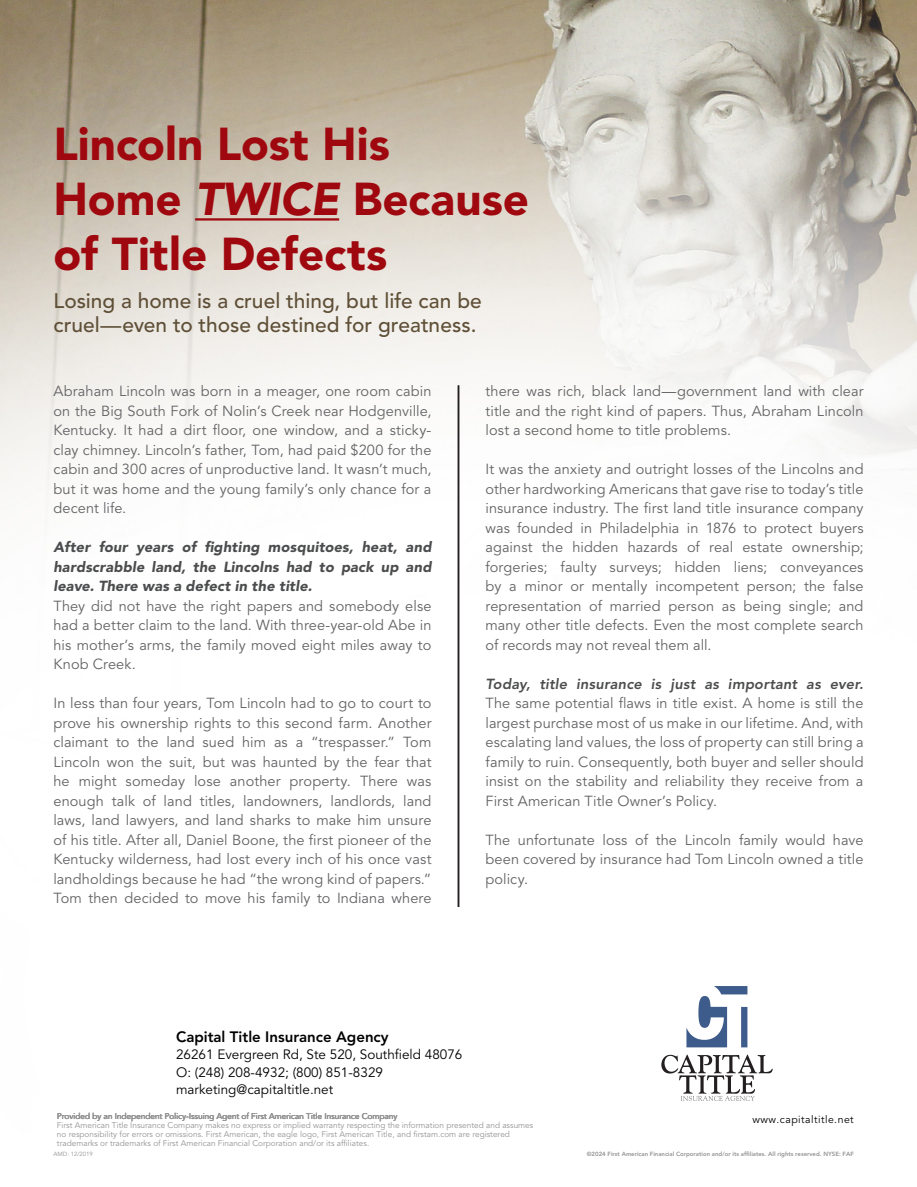
<style>
.page{position:relative;width:917px;height:1187px;background:#fff}
.page>*{position:absolute;margin:0;border:0;box-sizing:border-box;transform-origin:0 0}
.t1{font:900 45.75px/54.9px "Avenir LT Std";color:#9f080e}
.t2{font:500 20.85px/24.5px "Avenir LT Std";color:#5f4f37}
.t3{font:800 15px "Avenir LT Std";color:#000}
.t4{font:14.55px/19.5px "Avenir LT Std";letter-spacing:.005em;color:#636366;text-align:justify}
.t5{font:italic 900 14.55px/19.5px "Avenir LT Std";letter-spacing:.01em;color:#4b4c4d;text-align:justify}
.t6{font:italic 800 14.55px "Avenir LT Std";letter-spacing:.01em;color:#4b4c4d}
.t7{font:13.5px/17.5px "Avenir LT Std";color:#000}
.t8{font:10.5px "Avenir LT Std";letter-spacing:.045em;color:#000}
.t9{font:8.25px/9px "Avenir LT Std";color:#939395}
.t10{font:800 6px "Avenir LT Std";color:#939395}
.t11{font:6px "Avenir LT Std";color:#939395}
.s1{font-style:italic}
</style>
<div class="page">
<img style="left:0;top:0;width:917px;height:1101px">
<hr style="left:458px;top:385px;width:1px;height:522px;background:#231f20">
<hr style="left:195px;top:218px;width:144px;height:3px;background:#9f080e">
<img style="left:661px;top:987px;width:112px;height:113px">
<div style="left:57px;top:957px;width:111px;height:141px;background:#fff"></div>
<h1 class="t1" style="left:53px;top:116px;width:477px">Lincoln Lost His<br>Home <span class="s1">TWICE</span> Because of Title Defects</h1>
<h2 class="t2" style="left:53px;top:289px;width:430px">Losing a home is a cruel thing, but life can be cruel—even to those destined for greatness.</h2>
<p class="t4" style="left:53px;top:382px;width:380px">Abraham Lincoln was born in a meager, one room cabin on the Big South Fork of Nolin’s Creek near Hodgenville, Kentucky. It had a dirt floor, one window, and a sticky&shy;clay chimney. Lincoln’s father, Tom, had paid $200 for the cabin and 300 acres of unproductive land. It wasn’t much, but it was home and the young family’s only chance for a decent life.</p>
<p class="t5" style="left:53px;top:538px;width:380px">After four years of fighting mosquitoes, heat, and hardscrabble land, the Lincolns had to pack up and leave. There was a defect in the title.</p>
<p class="t4" style="left:53px;top:597px;width:380px">They did not have the right papers and somebody else had a better claim to the land. With three-year-old Abe in his mother’s arms, the family moved eight miles away to Knob Creek.</p>
<p class="t4" style="left:53px;top:694px;width:380px">In less than four years, Tom Lincoln had to go to court to prove his ownership rights to this second farm. Another claimant to the land sued him as a “trespasser.” Tom Lincoln won the suit, but was haunted by the fear that he might someday lose another property. There was enough talk of land titles, landowners, landlords, land laws, land lawyers, and land sharks to make him unsure of his title. After all, Daniel Boone, the first pioneer of the Kentucky wilderness, had lost every inch of his once vast landholdings because he had “the wrong kind of papers.” Tom then decided to move his family to Indiana where</p>
<p class="t4" style="left:485px;top:382px;width:379px">there was rich, black land—government land with clear title and the right kind of papers. Thus, Abraham Lincoln lost a second home to title problems.</p>
<p class="t4" style="left:485px;top:460px;width:380px">It was the anxiety and outright losses of the Lincolns and other hardworking Americans that gave rise to today’s title insurance industry. The first land title insurance company was founded in Philadelphia in 1876 to protect buyers against the hidden hazards of real estate ownership; forgeries; faulty surveys; hidden liens; conveyances by a minor or mentally incompetent person; the false representation of married person as being single; and many other title defects. Even the most complete search of records may not reveal them all.</p>
<p class="t6" style="left:485px;top:675px;width:379px">Today, title insurance is just as important as ever.</p>
<p class="t4" style="left:485px;top:694px;width:380px">The same potential flaws in title exist. A home is still the largest purchase most of us make in our lifetime. And, with escalating land values, the loss of property can still bring a family to ruin. Consequently, both buyer and seller should insist on the stability and reliability they receive from a First American Title Owner’s Policy.</p>
<p class="t4" style="left:485px;top:831px;width:380px">The unfortunate loss of the Lincoln family would have been covered by insurance had Tom Lincoln owned a title policy.</p>
<p class="t3" style="left:176px;top:1028px;width:214px">Capital Title Insurance Agency</p>
<p class="t7" style="left:176px;top:1046px;width:288px">26261 Evergreen Rd, Ste 520, Southfield 48076<br>O: (248) 208-4932; (800) 851-8329</p>
<p class="t7" style="left:176px;top:1081px;width:159px">marketing@capitaltitle.net</p>
<p class="t9" style="left:57px;top:1112px;width:478px">Provided by an Independent Policy-Issuing Agent of First American Title Insurance Company<br>First American Title Insurance Company makes no express or implied warranty respecting the information presented and assumes no responsibility for errors or omissions. First American, the eagle logo, First American Title, and firstam.com are registered trademarks or trademarks of First American Financial Corporation and/or its affiliates.</p>
<p class="t11" style="left:53px;top:1151px;width:41px">AMD: 12/2019</p>
<p class="t8" style="left:752px;top:1113px;width:103px">www.capitaltitle.net</p>
<p class="t10" style="left:587px;top:1150px;width:269px">©2024 First American Financial Corporation and/or its affiliates. All rights reserved. NYSE: FAF</p>
</div>
